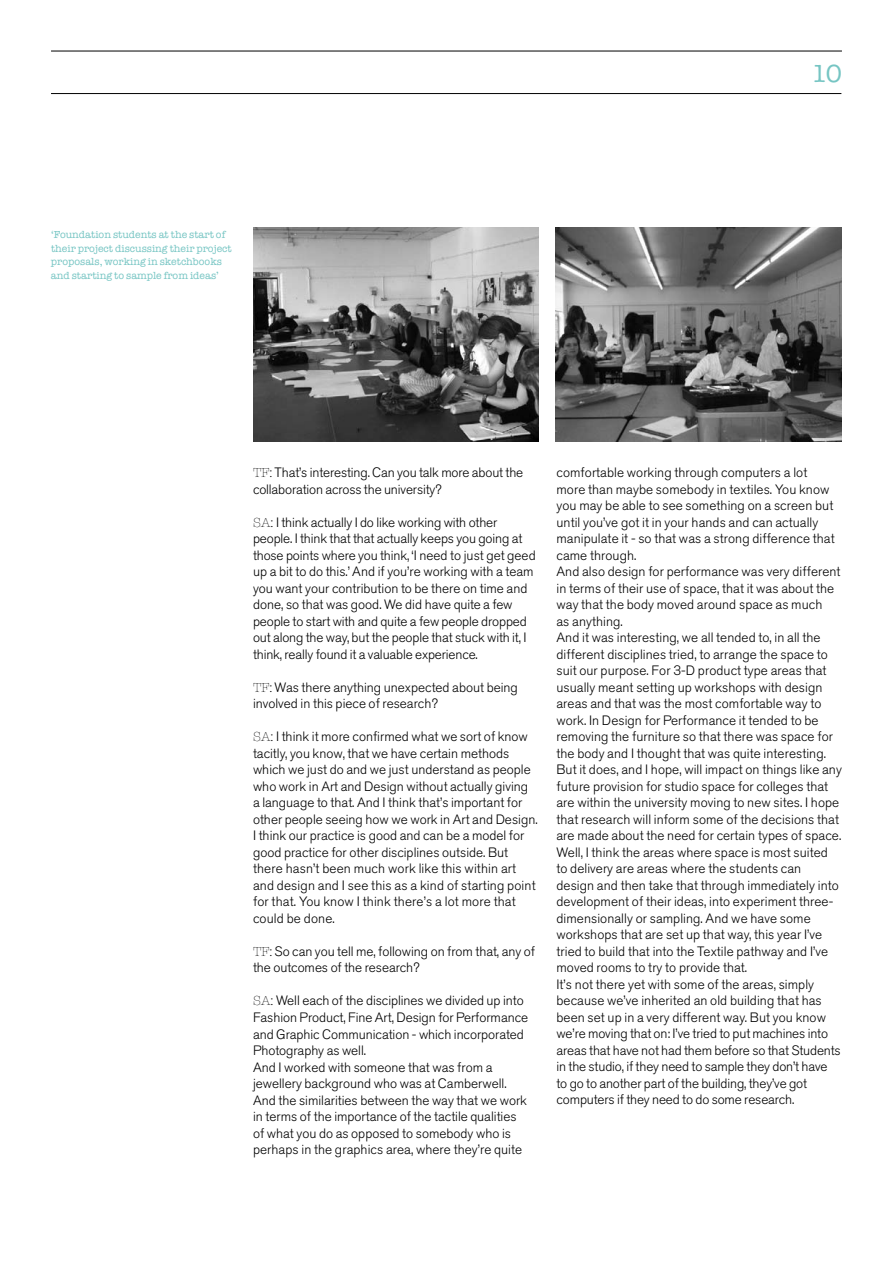
<style>
.page{position:relative;width:893px;height:1263px;background:#fff}
.page>*{position:absolute;margin:0;border:0;box-sizing:border-box;transform-origin:0 0}
.t1{font:500 25.5px "Am Typewriter EF";color:#76c5c3}
.t2{font:300 13.5px/16.5px "Akzidenz Grotesk BQ";color:#000}
.t3{font:500 10.5px/13.5px "Am Typewriter EF";color:#76c5c3}
.s1{font-family:"Am Typewriter EF"}
</style>
<div class="page">
<hr style="left:51px;top:51px;width:791px;height:1px;background:#000">
<hr style="left:51px;top:93px;width:790px;height:1px;background:#000">
<img style="left:254px;top:227px;width:285px;height:214px">
<img style="left:556px;top:227px;width:285px;height:214px">
<p class="t3" style="left:51px;top:228px;width:182px">‘Foundation students at the start of their project discussing their project proposals, working in sketchbooks and starting to sample from ideas’</p>
<h1 class="t1" style="left:811px;top:59px;width:32px">10</h1>
<p class="t2" style="left:253px;top:465px;width:272px"><span class="s1">TF:</span> That’s interesting. Can you talk more about the collaboration across the university?</p>
<p class="t2" style="left:253px;top:514px;width:284px"><span class="s1">SA:</span> I think actually I do like working with other people. I think that that actually keeps you going at those points where you think, ‘I need to just get geed up a bit to do this.’ And if you’re working with a team you want your contribution to be there on time and done, so that was good. We did have quite a few people to start with and quite a few people dropped out along the way, but the people that stuck with it, I think, really found it a valuable experience.</p>
<p class="t2" style="left:253px;top:679px;width:266px"><span class="s1">TF:</span> Was there anything unexpected about being involved in this piece of research?</p>
<p class="t2" style="left:253px;top:729px;width:286px"><span class="s1">SA:</span> I think it more confirmed what we sort of know tacitly, you know, that we have certain methods which we just do and we just understand as people who work in Art and Design without actually giving a language to that. And I think that’s important for other people seeing how we work in Art and Design.<br>I think our practice is good and can be a model for good practice for other disciplines outside. But there hasn’t been much work like this within art and design and I see this as a kind of starting point for that. You know I think there’s a lot more that could be done.</p>
<p class="t2" style="left:253px;top:943px;width:283px"><span class="s1">TF:</span> So can you tell me, following on from that, any of the outcomes of the research?</p>
<p class="t2" style="left:253px;top:993px;width:277px"><span class="s1">SA:</span> Well each of the disciplines we divided up into Fashion Product, Fine Art, Design for Performance and Graphic Communication - which incorporated Photography as well.<br>And I worked with someone that was from a jewellery background who was at Camberwell.<br>And the similarities between the way that we work in terms of the importance of the tactile qualities of what you do as opposed to somebody who is perhaps in the graphics area, where they’re quite</p>
<p class="t2" style="left:556px;top:465px;width:287px">comfortable working through computers a lot<br>more than maybe somebody in textiles. You know you may be able to see something on a screen but until you’ve got it in your hands and can actually manipulate it - so that was a strong difference that came through.<br>And also design for performance was very different in terms of their use of space, that it was about the way that the body moved around space as much<br>as anything.<br>And it was interesting, we all tended to, in all the different disciplines tried, to arrange the space to suit our purpose. For 3-D product type areas that usually meant setting up workshops with design areas and that was the most comfortable way to work. I n Design for Performance it tended to be removing the furniture so that there was space for the body and I thought that was quite interesting.<br>But it does, and I hope, will impact on things like any future provision for studio space for colleges that are within the university moving to new sites. I hope that research will inform some of the decisions that are made about the need for certain types of space.<br>Well, I think the areas where space is most suited to delivery are areas where the students can design and then take that through immediately into development of their ideas, into experiment three&shy;dimensionally or sampling. And we have some workshops that are set up that way, this year I ’ve tried to build that into the Textile pathway and I ’ve moved rooms to try to provide that.<br>It’s not there yet with some of the areas, simply because we’ve inherited an old building that has been set up in a very different way. But you know we’re moving that on: I ’ve tried to put machines into areas that have not had them before so that Students in the studio, if they need to sample they don’t have<br>to go to another part of the building, they’ve got computers if they need to do some research.</p>
</div>
